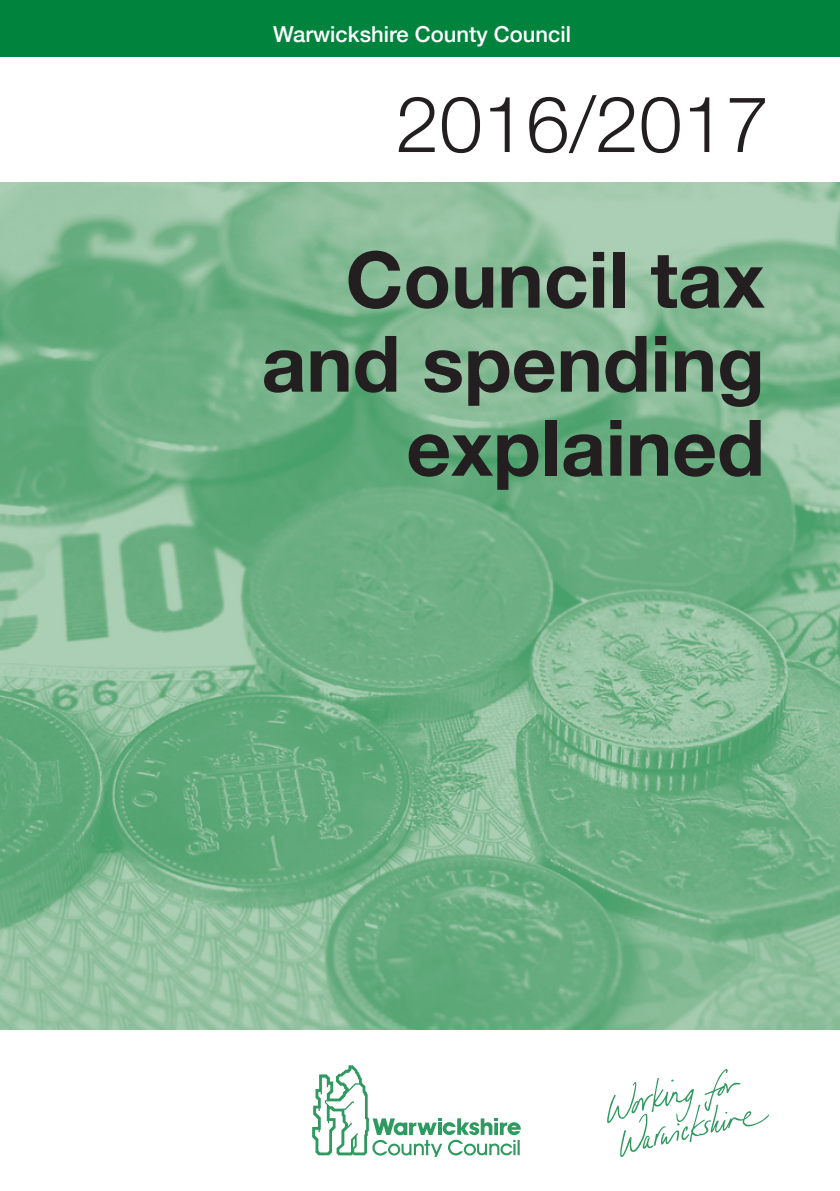
<style>
.page{position:relative;width:840px;height:1191px;background:#fff}
.page>*{position:absolute;margin:0;border:0;box-sizing:border-box;transform-origin:0 0}
.t1{font:700 78px/84px "Helvetica Neue";color:#231f20;text-align:right}
.t2{font:300 78px "Helvetica Neue";color:#231f20}
.t3{font:500 22px "Helvetica Neue";color:#fff}
</style>
<div class="page">
<img style="left:0;top:183px;width:839px;height:847px">
<svg style="left:312px;top:1065px;width:208px;height:92px"></svg>
<svg style="left:607px;top:1068px;width:161px;height:89px"></svg>
<div style="left:0;top:0;width:839px;height:57px;background:#00843d"></div>
<p class="t3" style="left:273px;top:17px;width:299px">Warwickshire County Council</p>
<p class="t2" style="left:395px;top:61px;width:374px">2016/2017</p>
<p class="t1" style="left:345px;top:240px;width:420px">Council tax</p>
<p class="t1" style="left:261px;top:324px;width:504px">and spending explained</p>
</div>
